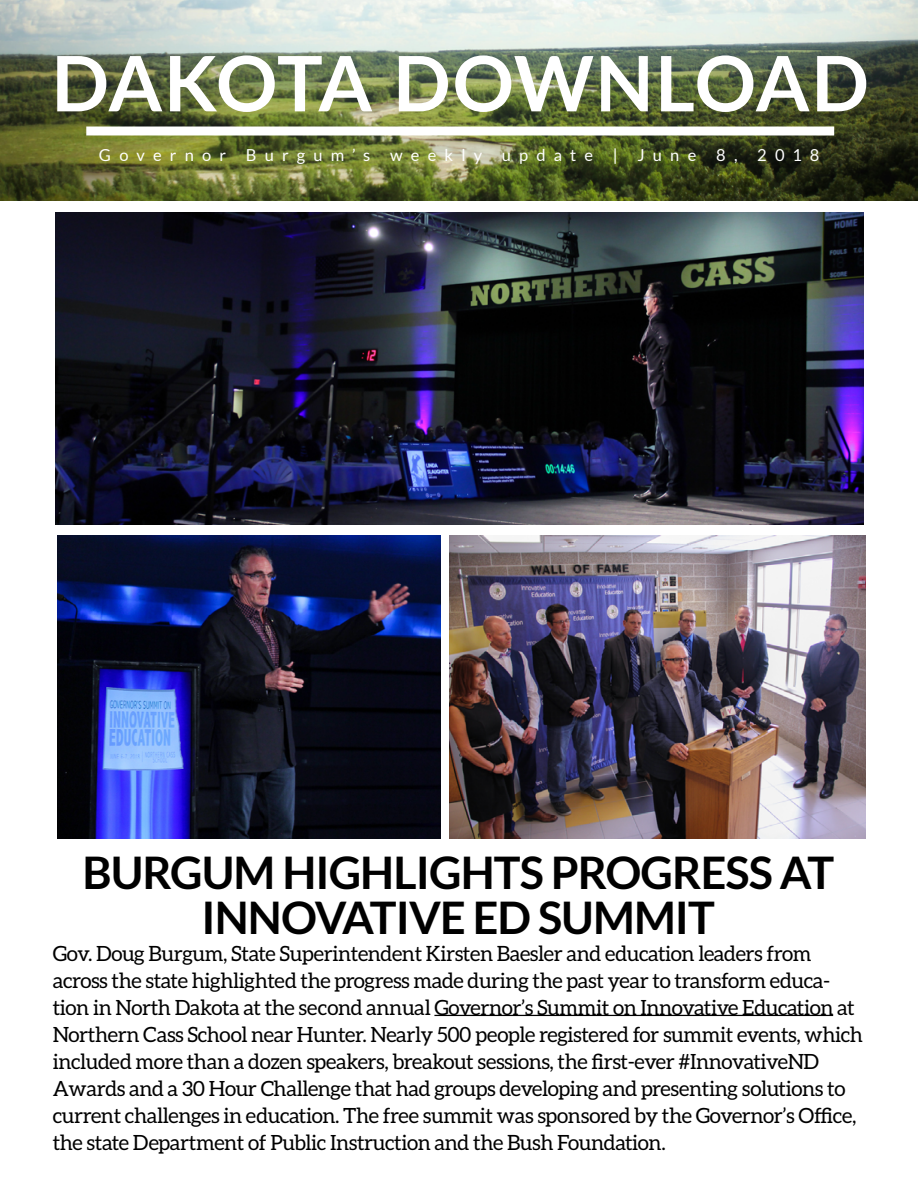
<style>
.page{position:relative;width:918px;height:1188px;background:#fff}
.page>*{position:absolute;margin:0;border:0;box-sizing:border-box;transform-origin:0 0}
.t1{font:700 76.5px "Lato";color:#fff}
.t2{font:700 45px/45px "Lato";letter-spacing:-.02em;color:#000;text-align:center}
.t3{font:21px/27px "Aleo";letter-spacing:-.02em;color:#000}
.t4{font:16.5px "Lato";letter-spacing:.495em;color:#fff}
</style>
<div class="page">
<img style="left:0;top:0;width:918px;height:201px">
<div style="left:86px;top:127px;width:748px;height:9px;background:#fff"></div>
<img style="left:55px;top:212px;width:809px;height:312px">
<img style="left:57px;top:535px;width:383px;height:304px">
<img style="left:450px;top:535px;width:416px;height:304px">
<hr style="left:434px;top:1015px;width:399px;height:1px;background:#000">
<h1 class="t1" style="left:52px;top:40px;width:819px">DAKOTA DOWNLOAD</h1>
<p class="t4" style="left:99px;top:146px;width:722px">Governor Burgum’s weekly update | June 8, 2018</p>
<h2 class="t2" style="left:82px;top:849px;width:753px">BURGUM HIGHLIGHTS PROGRESS AT<br>INNOVATIVE ED SUMMIT</h2>
<p class="t3" style="left:53px;top:939px;width:812px">Gov. Doug Burgum, State Superintendent Kirsten Baesler and education leaders from across the state highlighted the progress made during the past year to transform educa&shy;tion in North Dakota at the second annual Governor’s Summit on Innovative Education at Northern Cass School near Hunter. Nearly 500 people registered for summit events, which included more than a dozen speakers, breakout sessions, the first-ever #InnovativeND Awards and a 30 Hour Challenge that had groups developing and presenting solutions to current challenges in education. The free summit was sponsored by the Governor’s Office, the state Department of Public Instruction and the Bush Foundation.</p>
</div>
